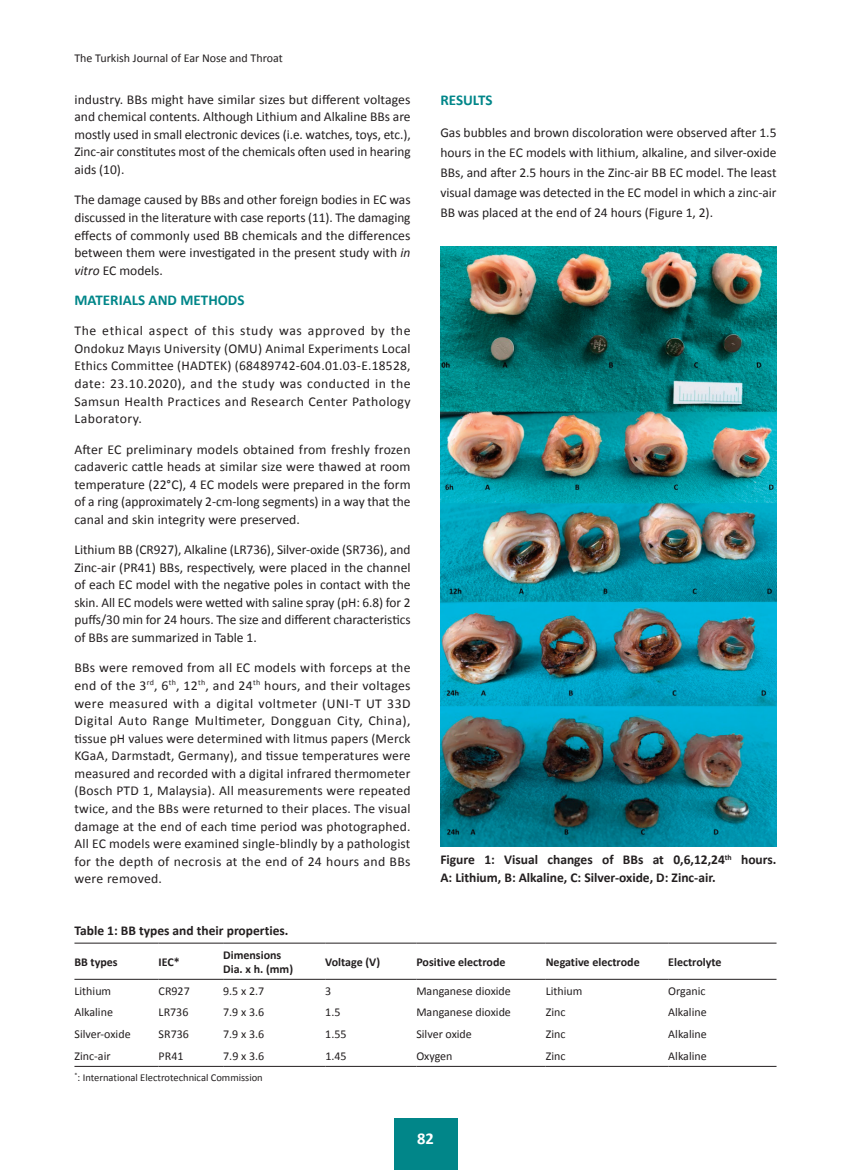
<style>
.page{position:relative;width:851px;height:1170px;background:#fff}
.page>*{position:absolute;margin:0;border:0;box-sizing:border-box;transform-origin:0 0}
.t1{font:700 16.5px "Calibri";color:#fff}
.t2{font:700 15px "Calibri";color:#018689}
.t3{font:13.5px/17.5px "Calibri";color:#231f20;text-align:justify}
.t4{font:700 13.5px/17.2px "Calibri";color:#231f20}
.t5{font:12px "Calibri";color:#231f20}
.t6{font:700 12px/14.4px "Calibri";color:#231f20}
.t7{font:10.5px "Calibri";color:#231f20}
.s1{font-style:italic}
</style>
<div class="page">
<div style="left:393px;top:1118px;width:64px;height:51px;background:#018689"></div>
<hr style="left:74px;top:942px;width:85px;height:1px;background:#231f20">
<hr style="left:159px;top:942px;width:64px;height:1px;background:#231f20">
<hr style="left:223px;top:942px;width:102px;height:1px;background:#231f20">
<hr style="left:325px;top:942px;width:91px;height:1px;background:#231f20">
<hr style="left:416px;top:942px;width:129px;height:1px;background:#231f20">
<hr style="left:545px;top:942px;width:123px;height:1px;background:#231f20">
<hr style="left:668px;top:942px;width:108px;height:1px;background:#231f20">
<hr style="left:74px;top:978px;width:85px;height:1px;background:#231f20">
<hr style="left:159px;top:978px;width:64px;height:1px;background:#231f20">
<hr style="left:223px;top:978px;width:102px;height:1px;background:#231f20">
<hr style="left:325px;top:978px;width:91px;height:1px;background:#231f20">
<hr style="left:416px;top:978px;width:129px;height:1px;background:#231f20">
<hr style="left:545px;top:978px;width:123px;height:1px;background:#231f20">
<hr style="left:668px;top:978px;width:108px;height:1px;background:#231f20">
<hr style="left:74px;top:1065px;width:85px;height:1px;background:#231f20">
<hr style="left:159px;top:1065px;width:64px;height:1px;background:#231f20">
<hr style="left:223px;top:1065px;width:102px;height:1px;background:#231f20">
<hr style="left:325px;top:1065px;width:91px;height:1px;background:#231f20">
<hr style="left:416px;top:1065px;width:129px;height:1px;background:#231f20">
<hr style="left:545px;top:1065px;width:123px;height:1px;background:#231f20">
<hr style="left:668px;top:1065px;width:108px;height:1px;background:#231f20">
<img style="left:440px;top:247px;width:336px;height:599px">
<p class="t5" style="left:74px;top:51px;width:210px">The Turkish Journal of Ear Nose and Throat</p>
<p class="t3" style="left:74px;top:90px;width:337px">industry. BBs might have similar sizes but different voltages and chemical contents. Although Lithium and Alkaline BBs are mostly used in small electronic devices (i.e. watches, toys, etc.), Zinc-air constitutes most of the chemicals often used in hearing aids (10).</p>
<p class="t3" style="left:74px;top:191px;width:337px">The damage caused by BBs and other foreign bodies in EC was discussed in the literature with case reports (11). The damaging effects of commonly used BB chemicals and the differences between them were investigated in the present study with <span class="s1">in vitro</span> EC models.</p>
<p class="t2" style="left:74px;top:290px;width:171px">MATERIALS AND METHODS</p>
<p class="t3" style="left:74px;top:322px;width:337px">The ethical aspect of this study was approved by the Ondokuz Mayıs University (OMU) Animal Experiments Local Ethics Committee (HADTEK) (68489742-604.01.03-E.18528, date: 23.10.2020), and the study was conducted in the Samsun Health Practices and Research Center Pathology Laboratory.</p>
<p class="t3" style="left:74px;top:440px;width:337px">After EC preliminary models obtained from freshly frozen cadaveric cattle heads at similar size were thawed at room temperature (22°C), 4 EC models were prepared in the form of a ring (approximately 2-cm-long segments) in a way that the canal and skin integrity were preserved.</p>
<p class="t3" style="left:74px;top:541px;width:337px">Lithium BB (CR927), Alkaline (LR736), Silver-oxide (SR736), and Zinc-air (PR41) BBs, respectively, were placed in the channel of each EC model with the negative poles in contact with the skin. All EC models were wetted with saline spray (pH: 6.8) for 2 puffs/30 min for 24 hours. The size and different characteristics of BBs are summarized in Table 1.</p>
<p class="t3" style="left:74px;top:659px;width:337px">BBs were removed from all EC models with forceps at the end of the 3<sup>rd</sup>, 6<sup>th</sup>, 12<sup>th</sup>, and 24<sup>th</sup> hours, and their voltages were measured with a digital voltmeter (UNI-T UT 33D Digital Auto Range Multimeter, Dongguan City, China), tissue pH values were determined with litmus papers (Merck KGaA, Darmstadt, Germany), and tissue temperatures were measured and recorded with a digital infrared thermometer (Bosch PTD 1, Malaysia). All measurements were repeated twice, and the BBs were returned to their places. The visual damage at the end of each time period was photographed.<br>All EC models were examined single-blindly by a pathologist for the depth of necrosis at the end of 24 hours and BBs were removed.</p>
<p class="t2" style="left:440px;top:90px;width:54px">RESULTS</p>
<p class="t3" style="left:440px;top:123px;width:337px;line-height:19.8px">Gas bubbles and brown discoloration were observed after 1.5 hours in the EC models with lithium, alkaline, and silver-oxide BBs, and after 2.5 hours in the Zinc-air BB EC model. The least visual damage was detected in the EC model in which a zinc-air BB was placed at the end of 24 hours (Figure 1, 2).</p>
<p class="t4" style="left:440px;top:851px;width:337px">Figure 1: Visual changes of BBs at 0,6,12,24<sup>th</sup> hours.<br>A: Lithium, B: Alkaline, C: Silver-oxide, D: Zinc-air.</p>
<p class="t4" style="left:74px;top:921px;width:215px">Table 1: BB types and their properties.</p>
<p class="t6" style="left:74px;top:954px;width:45px">BB types</p>
<p class="t6" style="left:159px;top:954px;width:23px">IEC*</p>
<p class="t6" style="left:223px;top:947px;width:71px">Dimensions<br>Dia. x h. (mm)</p>
<p class="t6" style="left:325px;top:954px;width:56px">Voltage (V)</p>
<p class="t6" style="left:416px;top:954px;width:91px">Positive electrode</p>
<p class="t6" style="left:545px;top:954px;width:95px">Negative electrode</p>
<p class="t6" style="left:668px;top:954px;width:55px">Electrolyte</p>
<p class="t5" style="left:74px;top:983px;width:38px">Lithium</p>
<p class="t5" style="left:159px;top:983px;width:33px">CR927</p>
<p class="t5" style="left:223px;top:983px;width:43px">9.5 x 2.7</p>
<p class="t5" style="left:325px;top:983px;width:8px">3</p>
<p class="t5" style="left:416px;top:983px;width:96px">Manganese dioxide</p>
<p class="t5" style="left:545px;top:983px;width:38px">Lithium</p>
<p class="t5" style="left:668px;top:983px;width:39px">Organic</p>
<p class="t5" style="left:74px;top:1004px;width:40px">Alkaline</p>
<p class="t5" style="left:159px;top:1004px;width:31px">LR736</p>
<p class="t5" style="left:223px;top:1004px;width:43px">7.9 x 3.6</p>
<p class="t5" style="left:325px;top:1004px;width:17px">1.5</p>
<p class="t5" style="left:416px;top:1004px;width:96px">Manganese dioxide</p>
<p class="t5" style="left:545px;top:1004px;width:21px">Zinc</p>
<p class="t5" style="left:668px;top:1004px;width:40px">Alkaline</p>
<p class="t5" style="left:74px;top:1026px;width:58px">Silver-oxide</p>
<p class="t5" style="left:159px;top:1026px;width:32px">SR736</p>
<p class="t5" style="left:223px;top:1026px;width:43px">7.9 x 3.6</p>
<p class="t5" style="left:325px;top:1026px;width:23px">1.55</p>
<p class="t5" style="left:416px;top:1026px;width:57px">Silver oxide</p>
<p class="t5" style="left:545px;top:1026px;width:21px">Zinc</p>
<p class="t5" style="left:668px;top:1026px;width:40px">Alkaline</p>
<p class="t5" style="left:74px;top:1048px;width:38px">Zinc-air</p>
<p class="t5" style="left:159px;top:1048px;width:26px">PR41</p>
<p class="t5" style="left:223px;top:1048px;width:43px">7.9 x 3.6</p>
<p class="t5" style="left:325px;top:1048px;width:23px">1.45</p>
<p class="t5" style="left:416px;top:1048px;width:38px">Oxygen</p>
<p class="t5" style="left:545px;top:1048px;width:21px">Zinc</p>
<p class="t5" style="left:668px;top:1048px;width:40px">Alkaline</p>
<p class="t7" style="left:74px;top:1070px;width:190px"><sup>*</sup>: International Electrotechnical Commission</p>
<p class="t1" style="left:417px;top:1127px;width:18px">82</p>
</div>
